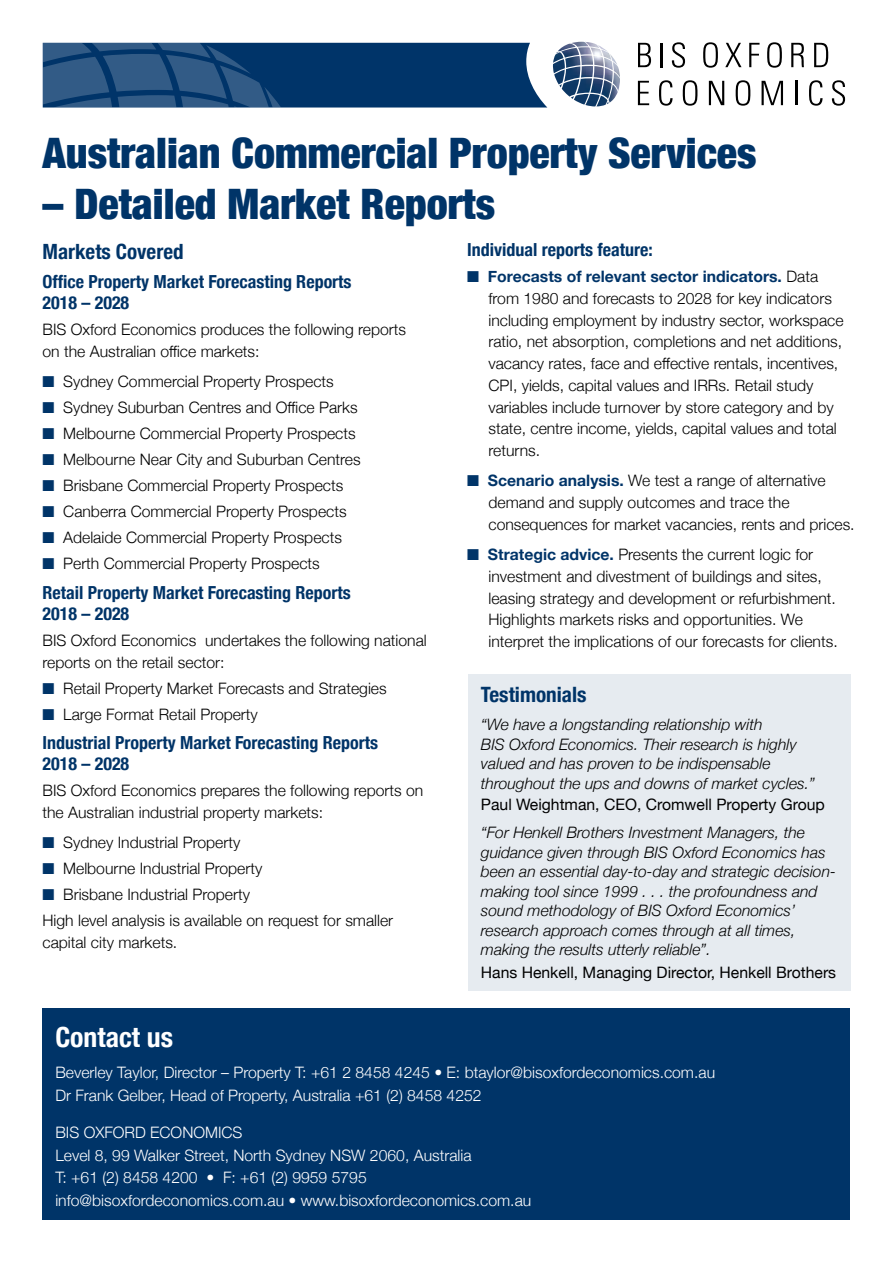
<style>
.page{position:relative;width:893px;height:1263px;background:#fff}
.page>*{position:absolute;margin:0;border:0;box-sizing:border-box;transform-origin:0 0}
.t1{font:900 condensed 42px "Helvetica Neue";color:#003468}
.t2{font:700 condensed 27.75px "Helvetica Neue";color:#fff}
.t3{font:700 condensed 21.15px "Helvetica Neue";color:#003468}
.t4{font:700 condensed 21px "Helvetica Neue";color:#003468}
.t5{font:700 condensed 18px/21px "Helvetica Neue";color:#003468}
.t6{font:300 15.75px/21.8px "Helvetica Neue";color:#000}
.t7{font:italic 300 15.75px/19.5px "Helvetica Neue";color:#000}
.t8{font:300 15.75px/22.5px "Helvetica Neue";color:#fff}
.t9{font:15.75px "Helvetica Neue";color:#000}
.s1{color:#003468}
.s2{font-weight:700;color:#003468}
</style>
<div class="page">
<svg style="left:43px;top:43px;width:504px;height:65px;background:#174676"></svg>
<svg style="left:638px;top:43px;width:13px;height:24px"></svg>
<hr style="left:660px;top:43px;width:2px;height:24px;background:#000">
<svg style="left:672px;top:42px;width:13px;height:26px"></svg>
<svg style="left:703px;top:42px;width:15px;height:26px"></svg>
<svg style="left:725px;top:43px;width:16px;height:24px"></svg>
<svg style="left:749px;top:43px;width:10px;height:24px"></svg>
<svg style="left:767px;top:42px;width:15px;height:26px"></svg>
<svg style="left:791px;top:43px;width:13px;height:24px"></svg>
<svg style="left:814px;top:43px;width:14px;height:24px"></svg>
<svg style="left:638px;top:81px;width:11px;height:24px"></svg>
<svg style="left:659px;top:80px;width:14px;height:26px"></svg>
<svg style="left:683px;top:80px;width:14px;height:26px"></svg>
<svg style="left:709px;top:81px;width:15px;height:24px"></svg>
<svg style="left:736px;top:80px;width:14px;height:26px"></svg>
<svg style="left:761px;top:81px;width:22px;height:24px"></svg>
<hr style="left:795px;top:81px;width:3px;height:24px;background:#000">
<svg style="left:809px;top:80px;width:13px;height:26px"></svg>
<svg style="left:832px;top:80px;width:13px;height:26px"></svg>
<img style="left:553px;top:42px;width:67px;height:42px">
<div style="left:468px;top:674px;width:382px;height:317px;background:#e6ebf0"></div>
<div style="left:43px;top:1008px;width:807px;height:212px;background:#003468"></div>
<h1 class="t1" style="left:43px;top:119px;width:715px">Australian Commercial Property Services</h1>
<h1 class="t1" style="left:43px;top:169px;width:454px">– Detailed Market Reports</h1>
<h3 class="t4" style="left:43px;top:234px;width:143px">Markets Covered</h3>
<p class="t5" style="left:43px;top:270px;width:311px">Office Property Market Forecasting Reports<br>2018 – 2028</p>
<p class="t6" style="left:43px;top:318px;width:365px">BIS Oxford Economics produces the following reports on the Australian office markets:</p>
<p class="t6" style="left:43px;top:370px;width:293px"><span class="s1">■</span> Sydney Commercial Property Prospects</p>
<p class="t6" style="left:43px;top:396px;width:317px"><span class="s1">■</span> Sydney Suburban Centres and Office Parks</p>
<p class="t6" style="left:43px;top:422px;width:315px"><span class="s1">■</span> Melbourne Commercial Property Prospects</p>
<p class="t6" style="left:43px;top:448px;width:320px"><span class="s1">■</span> Melbourne Near City and Suburban Centres</p>
<p class="t6" style="left:43px;top:474px;width:302px"><span class="s1">■</span> Brisbane Commercial Property Prospects</p>
<p class="t6" style="left:43px;top:500px;width:306px"><span class="s1">■</span> Canberra Commercial Property Prospects</p>
<p class="t6" style="left:43px;top:526px;width:301px"><span class="s1">■</span> Adelaide Commercial Property Prospects</p>
<p class="t6" style="left:43px;top:552px;width:279px"><span class="s1">■</span> Perth Commercial Property Prospects</p>
<p class="t5" style="left:43px;top:581px;width:310px">Retail Property Market Forecasting Reports<br>2018 – 2028</p>
<p class="t6" style="left:43px;top:628px;width:386px">BIS Oxford Economics undertakes the following national reports on the retail sector:</p>
<p class="t6" style="left:43px;top:676px;width:346px"><span class="s1">■</span> Retail Property Market Forecasts and Strategies</p>
<p class="t6" style="left:43px;top:702px;width:217px"><span class="s1">■</span> Large Format Retail Property</p>
<p class="t5" style="left:43px;top:731px;width:337px">Industrial Property Market Forecasting Reports<br>2018 – 2028</p>
<p class="t6" style="left:43px;top:779px;width:382px">BIS Oxford Economics prepares the following reports on the Australian industrial property markets:</p>
<p class="t6" style="left:43px;top:831px;width:199px"><span class="s1">■</span> Sydney Industrial Property</p>
<p class="t6" style="left:43px;top:857px;width:221px"><span class="s1">■</span> Melbourne Industrial Property</p>
<p class="t6" style="left:43px;top:880px;width:352px;line-height:26px"><span class="s1">■</span> Brisbane Industrial Property<br>High level analysis is available on request for smaller</p>
<p class="t6" style="left:43px;top:930px;width:136px">capital city markets.</p>
<p class="t5" style="left:467px;top:238px;width:187px">Individual reports feature:</p>
<p class="t6" style="left:488px;top:264px;width:357px;text-indent:-21px"><span class="s1">■</span> <span class="s2">Forecasts of relevant sector indicators.</span> Data from 1980 and forecasts to 2028 for key indicators including employment by industry sector, workspace ratio, net absorption, completions and net additions, vacancy rates, face and effective rentals, incentives, CPI, yields, capital values and IRRs. Retail study variables include turnover by store category and by state, centre income, yields, capital values and total returns.</p>
<p class="t6" style="left:488px;top:469px;width:368px;text-indent:-21px"><span class="s1">■</span> <span class="s2">Scenario analysis.</span> We test a range of alternative demand and supply outcomes and trace the consequences for market vacancies, rents and prices.</p>
<p class="t6" style="left:488px;top:542px;width:351px;text-indent:-21px"><span class="s1">■</span> <span class="s2">Strategic advice.</span> Presents the current logic for investment and divestment of buildings and sites, leasing strategy and development or refurbishment.<br>Highlights markets risks and opportunities. We interpret the implications of our forecasts for clients.</p>
<h3 class="t3" style="left:481px;top:677px;width:107px">Testimonials</h3>
<p class="t7" style="left:481px;top:714px;width:336px">“We have a longstanding relationship with<br>BIS Oxford Economics. Their research is highly valued and has proven to be indispensable throughout the ups and downs of market cycles.”</p>
<p class="t9" style="left:481px;top:793px;width:345px">Paul Weightman, CEO, Cromwell Property Group</p>
<p class="t7" style="left:481px;top:822px;width:357px">“For Henkell Brothers Investment Managers, the guidance given through BIS Oxford Economics has been an essential day-to-day and strategic decision&shy;making tool since 1999 . . . the profoundness and sound methodology of BIS Oxford Economics’ research approach comes through at all times, making the results utterly reliable”.</p>
<p class="t9" style="left:481px;top:961px;width:357px">Hans Henkell, Managing Director, Henkell Brothers</p>
<h2 class="t2" style="left:55px;top:1014px;width:119px">Contact us</h2>
<p class="t8" style="left:55px;top:1060px;width:661px">Beverley Taylor, Director – Property T: +61 2 8458 4245 • E: btaylor@bisoxfordeconomics.com.au<br>Dr Frank Gelber, Head of Property, Australia +61 (2) 8458 4252</p>
<p class="t8" style="left:55px;top:1120px;width:477px">BIS OXFORD ECONOMICS<br>Level 8, 99 Walker Street, North Sydney NSW 2060, Australia<br>T: +61 (2) 8458 4200 • F: +61 (2) 9959 5795 info@bisoxfordeconomics.com.au • www.bisoxfordeconomics.com.au</p>
</div>
